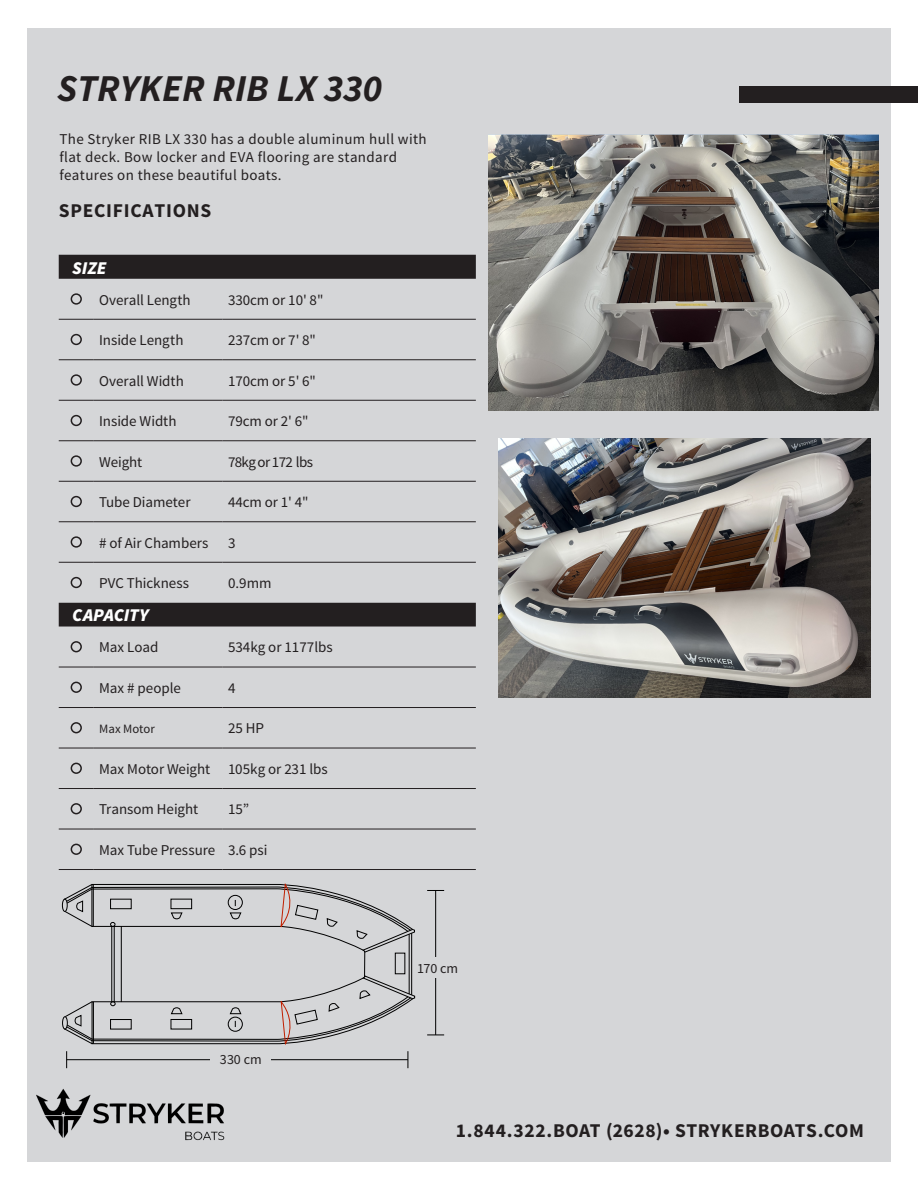
<style>
.page{position:relative;width:918px;height:1188px;background:#fff}
.page>*{position:absolute;margin:0;border:0;box-sizing:border-box;transform-origin:0 0}
.OneLiner_12_12{font:italic 700 37.95px "Source Sans Pro";color:#231f20}
.OneLiner_12_12-2{font:700 19.5px "Source Sans Pro";letter-spacing:.035em;color:#231f20}
.Copy_Text_8pt{font:italic 900 18px "Source Sans Pro";letter-spacing:-.005em;color:#fff}
.Copy_Text_8pt-2{font:15px "Source Sans Pro";letter-spacing:-.005em;color:#231f20}
.OneLiner_12_12-3{font:15px/18px "Source Sans Pro";letter-spacing:.025em;color:#231f20}
.Copy_Text_8pt-3{font:15px "Source Sans Pro";letter-spacing:-.045em;color:#231f20}
.Copy_Text_8pt-4{font:14.1px "Source Sans Pro";color:#231f20}
.Copy_Text_8pt-5{font:12.75px "Source Sans Pro";color:#231f20}
</style>
<div class="page">
<div style="left:27px;top:28px;width:864px;height:1134px;background:#d5d6d8"></div>
<img style="left:36px;top:1088px;width:189px;height:53px">
<div style="left:739px;top:86px;width:179px;height:17px;background:#231f20"></div>
<svg style="left:59px;top:255px;width:417px;height:372px"></svg>
<hr style="left:59px;top:319px;width:35px;height:1px;background:#231f20">
<hr style="left:94px;top:319px;width:129px;height:1px;background:#231f20">
<hr style="left:223px;top:319px;width:253px;height:1px;background:#231f20">
<hr style="left:59px;top:359px;width:35px;height:1px;background:#231f20">
<hr style="left:94px;top:359px;width:129px;height:1px;background:#231f20">
<hr style="left:223px;top:359px;width:253px;height:1px;background:#231f20">
<hr style="left:59px;top:400px;width:35px;height:1px;background:#231f20">
<hr style="left:94px;top:400px;width:129px;height:1px;background:#231f20">
<hr style="left:223px;top:400px;width:253px;height:1px;background:#231f20">
<hr style="left:59px;top:440px;width:35px;height:1px;background:#231f20">
<hr style="left:94px;top:440px;width:129px;height:1px;background:#231f20">
<hr style="left:223px;top:440px;width:253px;height:1px;background:#231f20">
<hr style="left:59px;top:481px;width:35px;height:1px;background:#231f20">
<hr style="left:94px;top:481px;width:129px;height:1px;background:#231f20">
<hr style="left:223px;top:481px;width:253px;height:1px;background:#231f20">
<hr style="left:59px;top:521px;width:35px;height:1px;background:#231f20">
<hr style="left:94px;top:521px;width:129px;height:1px;background:#231f20">
<hr style="left:223px;top:521px;width:253px;height:1px;background:#231f20">
<hr style="left:59px;top:562px;width:35px;height:1px;background:#231f20">
<hr style="left:94px;top:562px;width:129px;height:1px;background:#231f20">
<hr style="left:223px;top:562px;width:253px;height:1px;background:#231f20">
<hr style="left:59px;top:667px;width:35px;height:1px;background:#231f20">
<hr style="left:94px;top:667px;width:129px;height:1px;background:#231f20">
<hr style="left:223px;top:667px;width:253px;height:1px;background:#231f20">
<hr style="left:59px;top:707px;width:35px;height:1px;background:#231f20">
<hr style="left:94px;top:707px;width:129px;height:1px;background:#231f20">
<hr style="left:223px;top:707px;width:253px;height:1px;background:#231f20">
<hr style="left:59px;top:748px;width:35px;height:1px;background:#231f20">
<hr style="left:94px;top:748px;width:129px;height:1px;background:#231f20">
<hr style="left:223px;top:748px;width:253px;height:1px;background:#231f20">
<hr style="left:59px;top:788px;width:35px;height:1px;background:#231f20">
<hr style="left:94px;top:788px;width:129px;height:1px;background:#231f20">
<hr style="left:223px;top:788px;width:253px;height:1px;background:#231f20">
<hr style="left:59px;top:829px;width:35px;height:1px;background:#231f20">
<hr style="left:94px;top:829px;width:129px;height:1px;background:#231f20">
<hr style="left:223px;top:829px;width:253px;height:1px;background:#231f20">
<hr style="left:59px;top:869px;width:35px;height:1px;background:#231f20">
<hr style="left:94px;top:869px;width:129px;height:1px;background:#231f20">
<hr style="left:223px;top:869px;width:253px;height:1px;background:#231f20">
<div style="left:71px;top:293px;width:11px;height:12px;border:2px solid #231f20;border-radius:50%"></div>
<div style="left:71px;top:334px;width:11px;height:11px;border:2px solid #231f20;border-radius:50%"></div>
<div style="left:71px;top:374px;width:11px;height:12px;border:2px solid #231f20;border-radius:50%"></div>
<div style="left:71px;top:415px;width:11px;height:11px;border:2px solid #231f20;border-radius:50%"></div>
<div style="left:71px;top:455px;width:11px;height:12px;border:2px solid #231f20;border-radius:50%"></div>
<div style="left:71px;top:496px;width:11px;height:11px;border:2px solid #231f20;border-radius:50%"></div>
<div style="left:71px;top:536px;width:11px;height:12px;border:2px solid #231f20;border-radius:50%"></div>
<div style="left:71px;top:577px;width:11px;height:11px;border:2px solid #231f20;border-radius:50%"></div>
<div style="left:71px;top:641px;width:11px;height:11px;border:2px solid #231f20;border-radius:50%"></div>
<div style="left:71px;top:682px;width:11px;height:11px;border:2px solid #231f20;border-radius:50%"></div>
<div style="left:71px;top:722px;width:11px;height:11px;border:2px solid #231f20;border-radius:50%"></div>
<div style="left:71px;top:763px;width:11px;height:11px;border:2px solid #231f20;border-radius:50%"></div>
<div style="left:71px;top:803px;width:11px;height:11px;border:2px solid #231f20;border-radius:50%"></div>
<div style="left:71px;top:844px;width:11px;height:11px;border:2px solid #231f20;border-radius:50%"></div>
<div style="left:62px;top:899px;width:5px;height:13px;border:1px solid #000;border-radius:50%"></div>
<hr style="left:435px;top:890px;width:1px;height:145px;background:#000">
<div style="left:62px;top:1016px;width:6px;height:13px;border:1px solid #000;border-radius:50%"></div>
<svg style="left:427px;top:890px;width:17px;height:1px"></svg>
<svg style="left:427px;top:1035px;width:17px;height:1px"></svg>
<svg style="left:63px;top:884px;width:352px;height:184px"></svg>
<div style="left:417px;top:957px;width:51px;height:20px;background:#d5d6d8"></div>
<div style="left:211px;top:1053px;width:60px;height:20px;background:#d5d6d8"></div>
<img style="left:489px;top:135px;width:390px;height:276px">
<img style="left:498px;top:439px;width:373px;height:258px">
<p class="OneLiner_12_12" style="left:57px;top:63px;width:327px">STRYKER RIB LX 330</p>
<p class="OneLiner_12_12-3" style="left:59px;top:130px;width:369px">The Stryker RIB LX 330 has a double aluminum hull with flat deck. Bow locker and EVA flooring are standard features on these beautiful boats.</p>
<p class="OneLiner_12_12-2" style="left:59px;top:197px;width:154px">SPECIFICATIONS</p>
<p class="Copy_Text_8pt" style="left:72px;top:256px;width:36px">SIZE</p>
<p class="Copy_Text_8pt-2" style="left:99px;top:290px;width:93px">Overall Length</p>
<p class="Copy_Text_8pt-2" style="left:228px;top:290px;width:97px">330cm or 10' 8"</p>
<p class="Copy_Text_8pt-2" style="left:99px;top:331px;width:86px">Inside Length</p>
<p class="Copy_Text_8pt-2" style="left:228px;top:331px;width:90px">237cm or 7' 8"</p>
<p class="Copy_Text_8pt-2" style="left:99px;top:371px;width:86px">Overall Width</p>
<p class="Copy_Text_8pt-2" style="left:228px;top:371px;width:90px">170cm or 5' 6"</p>
<p class="Copy_Text_8pt-2" style="left:99px;top:412px;width:79px">Inside Width</p>
<p class="Copy_Text_8pt-2" style="left:228px;top:412px;width:82px">79cm or 2' 6"</p>
<p class="Copy_Text_8pt-2" style="left:99px;top:452px;width:45px">Weight</p>
<p class="Copy_Text_8pt-3" style="left:228px;top:452px;width:87px">78kg or 172 lbs</p>
<p class="Copy_Text_8pt-2" style="left:99px;top:493px;width:93px">Tube Diameter</p>
<p class="Copy_Text_8pt-2" style="left:228px;top:493px;width:82px">44cm or 1' 4"</p>
<p class="Copy_Text_8pt-2" style="left:99px;top:533px;width:111px"># of Air Chambers</p>
<p class="Copy_Text_8pt-2" style="left:228px;top:533px;width:9px">3</p>
<p class="Copy_Text_8pt-2" style="left:99px;top:574px;width:92px">PVC Thickness</p>
<p class="Copy_Text_8pt-2" style="left:228px;top:574px;width:45px">0.9mm</p>
<p class="Copy_Text_8pt" style="left:72px;top:604px;width:78px">CAPACITY</p>
<p class="Copy_Text_8pt-2" style="left:99px;top:638px;width:61px">Max Load</p>
<p class="Copy_Text_8pt-2" style="left:228px;top:638px;width:106px">534kg or 1177lbs</p>
<p class="Copy_Text_8pt-2" style="left:99px;top:679px;width:83px">Max # people</p>
<p class="Copy_Text_8pt-2" style="left:228px;top:679px;width:9px">4</p>
<p class="Copy_Text_8pt-5" style="left:99px;top:720px;width:57px">Max Motor</p>
<p class="Copy_Text_8pt-2" style="left:228px;top:719px;width:38px">25 HP</p>
<p class="Copy_Text_8pt-2" style="left:99px;top:760px;width:230px">Max Motor Weight 105kg or 231 lbs</p>
<p class="Copy_Text_8pt-2" style="left:99px;top:800px;width:101px">Transom Height</p>
<p class="Copy_Text_8pt-2" style="left:228px;top:800px;width:23px">15”</p>
<p class="Copy_Text_8pt-2" style="left:99px;top:841px;width:118px">Max Tube Pressure</p>
<p class="Copy_Text_8pt-2" style="left:228px;top:841px;width:41px">3.6 psi</p>
<p class="Copy_Text_8pt-4" style="left:220px;top:1050px;width:43px">330 cm</p>
<p class="Copy_Text_8pt-4" style="left:417px;top:959px;width:42px">170 cm</p>
<h2 class="OneLiner_12_12-2" style="left:456px;top:1118px;width:410px">1.844.322.BOAT (2628)• STRYKERBOATS.COM</h2>
</div>
